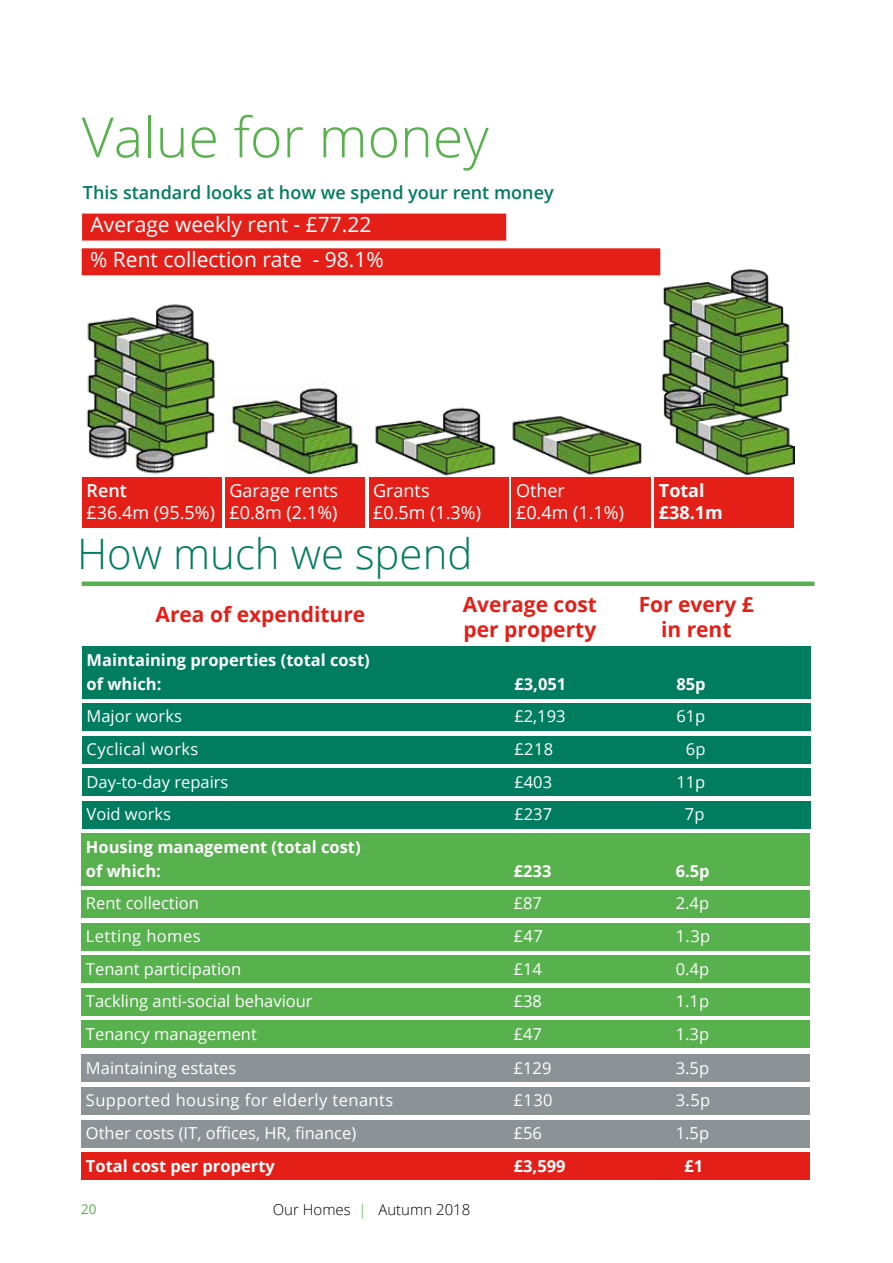
<style>
.page{position:relative;width:893px;height:1263px;background:#fff}
.page>*{position:absolute;margin:0;border:0;box-sizing:border-box;transform-origin:0 0}
.t1{font:300 55.5px "Open Sans";color:#57b14d}
.t2{font:300 42px "Open Sans";color:#007c5e}
.t3{font:700 21px "Open Sans";color:#e41f18}
.t4{font:21px "Open Sans";color:#fff}
.t5{font:18px/21.6px "Open Sans";color:#fff}
.t6{font:600 18px "Open Sans";color:#007c5e}
.t7{font:700 18px/21.8px "Open Sans";color:#fff}
.t8{font:16.5px "Open Sans";color:#fff}
.t9{font:700 16.5px/24px "Open Sans";color:#fff}
.t10{font:16.5px "Open Sans";letter-spacing:.025em;color:#fff}
.t11{font:300 15px "Open Sans";color:#000}
.t12{font:13.5px "Open Sans";color:#57b14d}
.s1{font-weight:600}
.s2{color:#57b14d}
</style>
<div class="page">
<div style="left:82px;top:581px;width:732px;height:5px;background:#57b14d"></div>
<svg style="left:451px;top:646px;width:7px;height:502px"></svg>
<div style="left:82px;top:703px;width:729px;height:28px;background:#007c5e"></div>
<div style="left:82px;top:736px;width:729px;height:27px;background:#007c5e"></div>
<div style="left:82px;top:768px;width:729px;height:28px;background:#007c5e"></div>
<div style="left:82px;top:801px;width:729px;height:27px;background:#007c5e"></div>
<div style="left:82px;top:890px;width:728px;height:28px;background:#57b14d"></div>
<div style="left:82px;top:923px;width:728px;height:27px;background:#57b14d"></div>
<div style="left:82px;top:955px;width:728px;height:28px;background:#57b14d"></div>
<div style="left:82px;top:988px;width:728px;height:27px;background:#57b14d"></div>
<div style="left:82px;top:1021px;width:728px;height:27px;background:#57b14d"></div>
<div style="left:82px;top:1055px;width:728px;height:27px;background:#8c9396"></div>
<div style="left:82px;top:1087px;width:728px;height:27px;background:#8c9396"></div>
<div style="left:82px;top:1120px;width:728px;height:27px;background:#8c9396"></div>
<div style="left:82px;top:1152px;width:728px;height:28px;background:#e41f18"></div>
<img style="left:511px;top:416px;width:131px;height:80px">
<img style="left:81px;top:275px;width:139px;height:199px">
<div style="left:82px;top:477px;width:140px;height:50px;background:#e41f18"></div>
<div style="left:225px;top:477px;width:140px;height:50px;background:#e41f18"></div>
<div style="left:369px;top:477px;width:139px;height:50px;background:#e41f18"></div>
<div style="left:512px;top:477px;width:139px;height:50px;background:#e41f18"></div>
<div style="left:655px;top:499px;width:139px;height:28px;background:#e41f18"></div>
<img style="left:655px;top:248px;width:139px;height:251px">
<div style="left:82px;top:248px;width:578px;height:27px;background:#e41f18"></div>
<div style="left:82px;top:214px;width:424px;height:27px;background:#e41f18"></div>
<img style="left:225px;top:388px;width:135px;height:88px">
<img style="left:375px;top:407px;width:121px;height:69px">
<div style="left:82px;top:647px;width:729px;height:27px;background:#007c5e"></div>
<div style="left:82px;top:671px;width:729px;height:27px;background:#007c5e"></div>
<div style="left:82px;top:834px;width:728px;height:27px;background:#57b14d"></div>
<div style="left:82px;top:858px;width:728px;height:27px;background:#57b14d"></div>
<h1 class="t1" style="left:82px;top:99px;width:409px">Value for money</h1>
<p class="t6" style="left:83px;top:180px;width:472px">This standard looks at how we spend your rent money</p>
<p class="t4" style="left:91px;top:210px;width:282px">Average weekly rent - £77.22</p>
<p class="t4" style="left:90px;top:245px;width:295px">% Rent collection rate - 98.1%</p>
<p class="t5" style="left:86px;top:479px;width:130px"><span class="s1">Rent<br></span>£36.4m (95.5%)</p>
<p class="t5" style="left:230px;top:479px;width:110px">Garage rents £0.8m (2.1%)</p>
<p class="t5" style="left:373px;top:479px;width:109px">Grants £0.5m (1.3%)</p>
<p class="t5" style="left:516px;top:479px;width:109px">Other<br>£0.4m (1.1%)</p>
<p class="t7" style="left:659px;top:479px;width:65px">Total £38.1m</p>
<h1 class="t2" style="left:77px;top:525px;width:397px">How much we spend</h1>
<h3 class="t3" style="left:463px;top:590px;width:136px">Average cost</h3>
<h3 class="t3" style="left:639px;top:590px;width:117px">For every £</h3>
<p class="t3" style="left:156px;top:600px;width:211px">Area of expenditure</p>
<p class="t3" style="left:463px;top:615px;width:134px">per property</p>
<p class="t3" style="left:661px;top:615px;width:72px">in rent</p>
<p class="t9" style="left:87px;top:647px;width:285px">Maintaining properties (total cost) of which:</p>
<p class="t9" style="left:514px;top:671px;width:53px">£3,051</p>
<p class="t9" style="left:676px;top:671px;width:31px">85p</p>
<p class="t8" style="left:87px;top:705px;width:97px">Major works</p>
<p class="t8" style="left:514px;top:705px;width:53px">£2,193</p>
<p class="t8" style="left:676px;top:705px;width:30px">61p</p>
<p class="t10" style="left:87px;top:738px;width:113px">Cyclical works</p>
<p class="t8" style="left:514px;top:738px;width:40px">£218</p>
<p class="t8" style="left:686px;top:738px;width:21px">6p</p>
<p class="t8" style="left:87px;top:770px;width:143px">Day-to-day repairs</p>
<p class="t8" style="left:514px;top:770px;width:39px">£403</p>
<p class="t8" style="left:676px;top:770px;width:30px">11p</p>
<p class="t8" style="left:87px;top:803px;width:86px">Void works</p>
<p class="t8" style="left:514px;top:803px;width:39px">£237</p>
<p class="t8" style="left:685px;top:803px;width:21px">7p</p>
<p class="t9" style="left:86px;top:834px;width:276px">Housing management (total cost) of which:</p>
<p class="t9" style="left:514px;top:858px;width:39px">£233</p>
<p class="t9" style="left:676px;top:858px;width:35px">6.5p</p>
<p class="t8" style="left:86px;top:892px;width:115px">Rent collection</p>
<p class="t8" style="left:514px;top:892px;width:30px">£87</p>
<p class="t8" style="left:676px;top:892px;width:35px">2.4p</p>
<p class="t10" style="left:86px;top:925px;width:116px">Letting homes</p>
<p class="t8" style="left:514px;top:925px;width:31px">£47</p>
<p class="t8" style="left:676px;top:925px;width:36px">1.3p</p>
<p class="t8" style="left:86px;top:957px;width:157px">Tenant participation</p>
<p class="t8" style="left:514px;top:957px;width:30px">£14</p>
<p class="t8" style="left:676px;top:957px;width:35px">0.4p</p>
<p class="t8" style="left:86px;top:990px;width:228px">Tackling anti-social behaviour</p>
<p class="t8" style="left:514px;top:990px;width:30px">£38</p>
<p class="t8" style="left:676px;top:990px;width:35px">1.1p</p>
<p class="t8" style="left:86px;top:1022px;width:172px">Tenancy management</p>
<p class="t8" style="left:514px;top:1022px;width:30px">£47</p>
<p class="t8" style="left:676px;top:1022px;width:35px">1.3p</p>
<p class="t8" style="left:86px;top:1056px;width:152px">Maintaining estates</p>
<p class="t8" style="left:514px;top:1056px;width:39px">£129</p>
<p class="t8" style="left:676px;top:1056px;width:35px">3.5p</p>
<p class="t10" style="left:86px;top:1089px;width:309px">Supported housing for elderly tenants</p>
<p class="t8" style="left:514px;top:1089px;width:40px">£130</p>
<p class="t8" style="left:676px;top:1089px;width:36px">3.5p</p>
<p class="t8" style="left:86px;top:1122px;width:272px">Other costs (IT, offices, HR, finance)</p>
<p class="t8" style="left:514px;top:1122px;width:30px">£56</p>
<p class="t8" style="left:676px;top:1122px;width:35px">1.5p</p>
<p class="t9" style="left:86px;top:1153px;width:190px">Total cost per property</p>
<p class="t9" style="left:514px;top:1153px;width:53px">£3,599</p>
<p class="t9" style="left:684px;top:1153px;width:20px">£1</p>
<p class="t12" style="left:81px;top:1199px;width:17px">20</p>
<p class="t11" style="left:273px;top:1199px;width:199px">Our Homes <span class="s2">|</span> Autumn 2018</p>
</div>
